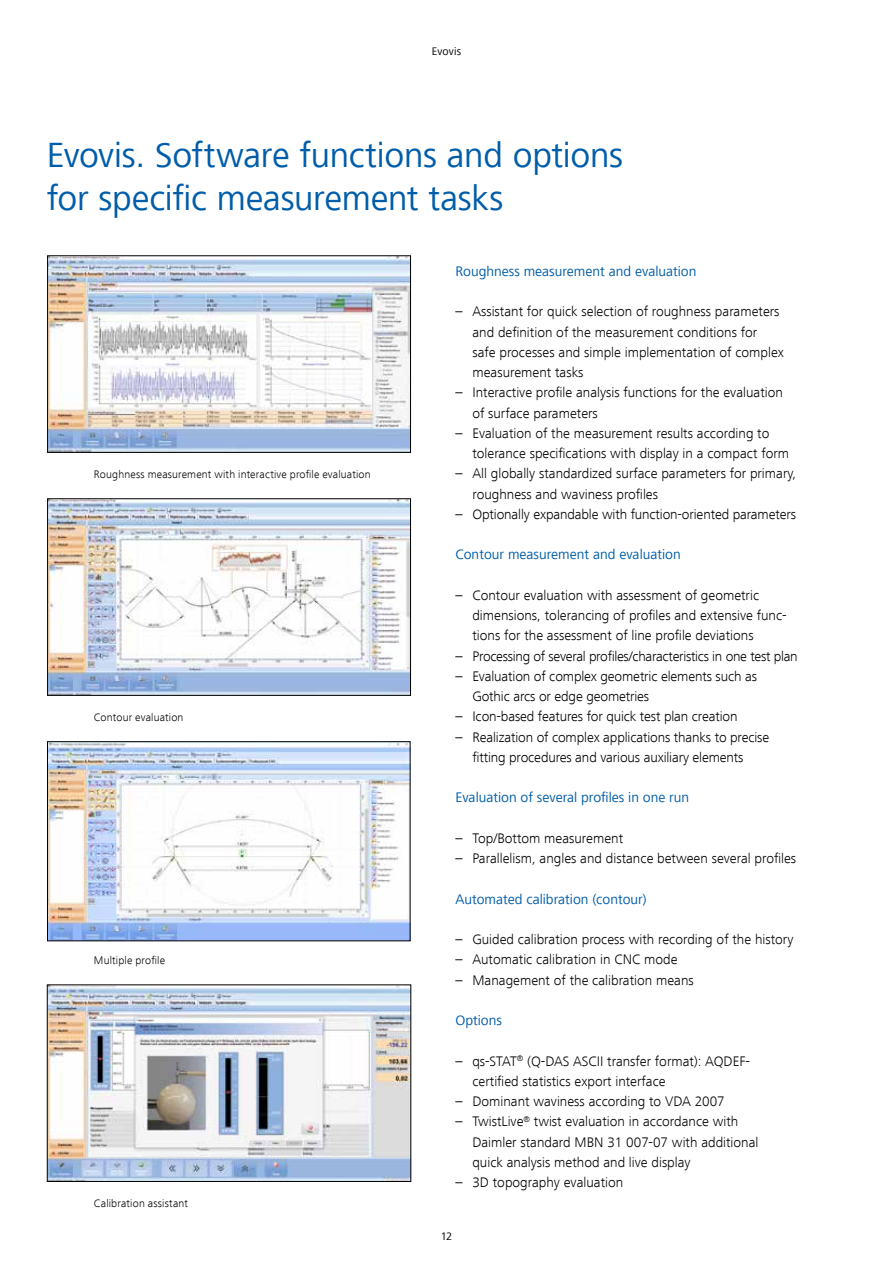
<style>
.page{position:relative;width:893px;height:1263px;background:#fff}
.page>*{position:absolute;margin:0;border:0;box-sizing:border-box;transform-origin:0 0}
.t1{font:36px/43.5px "Frutiger Next LT";letter-spacing:-.01em;color:#005da9}
.t2{font:300 14.25px/20.2px "Frutiger Next LT";color:#000}
.t3{font:14.25px "Frutiger Next LT";color:#005da9}
.t4{font:300 14.25px "Frutiger Next LT";letter-spacing:-.02em;color:#000}
.t5{font:300 11.25px "Frutiger Next LT";letter-spacing:.015em;color:#000}
.t6{font:11.25px "Frutiger Next LT";letter-spacing:.01em;color:#000}
</style>
<div class="page">
<img style="left:49px;top:987px;width:360px;height:192px">
<img style="left:49px;top:258px;width:360px;height:192px">
<div style="left:47px;top:256px;width:364px;height:196px;border:1px solid #000"></div>
<img style="left:49px;top:501px;width:360px;height:192px">
<div style="left:47px;top:499px;width:364px;height:196px;border:1px solid #000"></div>
<img style="left:49px;top:744px;width:359px;height:195px">
<p class="t6" style="left:432px;top:45px;width:31px">Evovis</p>
<h1 class="t1" style="left:47px;top:133px;width:578px">Evovis. Software functions and options for specific measurement tasks</h1>
<p class="t5" style="left:94px;top:468px;width:278px">Roughness measurement with interactive profile evaluation</p>
<p class="t5" style="left:94px;top:711px;width:91px">Contour evaluation</p>
<p class="t5" style="left:94px;top:954px;width:73px">Multiple profile</p>
<p class="t5" style="left:94px;top:1197px;width:96px">Calibration assistant</p>
<p class="t3" style="left:455px;top:263px;width:243px">Roughness measurement and evaluation</p>
<p class="t2" style="left:472px;top:301px;width:313px;text-indent:-17px">– Assistant for quick selection of roughness parameters and definition of the measurement conditions for safe processes and simple implementation of complex measurement tasks</p>
<p class="t2" style="left:472px;top:382px;width:312px;text-indent:-17px">– Interactive profile analysis functions for the evaluation of surface parameters</p>
<p class="t2" style="left:472px;top:423px;width:318px;text-indent:-17px">– Evaluation of the measurement results according to tolerance specifications with display in a compact form</p>
<p class="t2" style="left:472px;top:463px;width:325px;text-indent:-17px">– All globally standardized surface parameters for primary, roughness and waviness profiles</p>
<p class="t2" style="left:455px;top:504px;width:342px">– Optionally expandable with function-oriented parameters</p>
<p class="t3" style="left:455px;top:547px;width:227px">Contour measurement and evaluation</p>
<p class="t2" style="left:472px;top:585px;width:316px;text-indent:-17px">– Contour evaluation with assessment of geometric dimensions, tolerancing of profiles and extensive func&shy;tions for the assessment of line profile deviations</p>
<p class="t4" style="left:455px;top:648px;width:344px">– Processing of several profiles/characteristics in one test plan</p>
<p class="t2" style="left:472px;top:666px;width:286px;text-indent:-17px">– Evaluation of complex geometric elements such as<br>Gothic arcs or edge geometries</p>
<p class="t2" style="left:455px;top:706px;width:284px">– Icon-based features for quick test plan creation</p>
<p class="t2" style="left:472px;top:727px;width:298px;text-indent:-17px">– Realization of complex applications thanks to precise fitting procedures and various auxiliary elements</p>
<p class="t3" style="left:455px;top:790px;width:235px">Evaluation of several profiles in one run</p>
<p class="t2" style="left:455px;top:828px;width:169px">– Top/Bottom measurement</p>
<p class="t2" style="left:455px;top:848px;width:342px">– Parallelism, angles and distance between several profiles</p>
<p class="t3" style="left:455px;top:891px;width:193px">Automated calibration (contour)</p>
<p class="t2" style="left:455px;top:929px;width:340px">– Guided calibration process with recording of the history</p>
<p class="t2" style="left:455px;top:949px;width:224px">– Automatic calibration in CNC mode</p>
<p class="t2" style="left:455px;top:970px;width:240px">– Management of the calibration means</p>
<p class="t3" style="left:455px;top:1012px;width:48px">Options</p>
<p class="t2" style="left:472px;top:1051px;width:279px;text-indent:-17px">– qs-STAT<sup>®</sup> (Q-DAS ASCII transfer format): AQDEF&shy;certified statistics export interface</p>
<p class="t2" style="left:455px;top:1091px;width:271px">– Dominant waviness according to VDA 2007</p>
<p class="t2" style="left:472px;top:1111px;width:288px;text-indent:-17px">– TwistLive<sup>®</sup> twist evaluation in accordance with<br>Daimler standard MBN 31 007-07 with additional quick analysis method and live display</p>
<p class="t2" style="left:455px;top:1172px;width:169px">– 3D topography evaluation</p>
<p class="t6" style="left:441px;top:1229px;width:13px">12</p>
</div>
